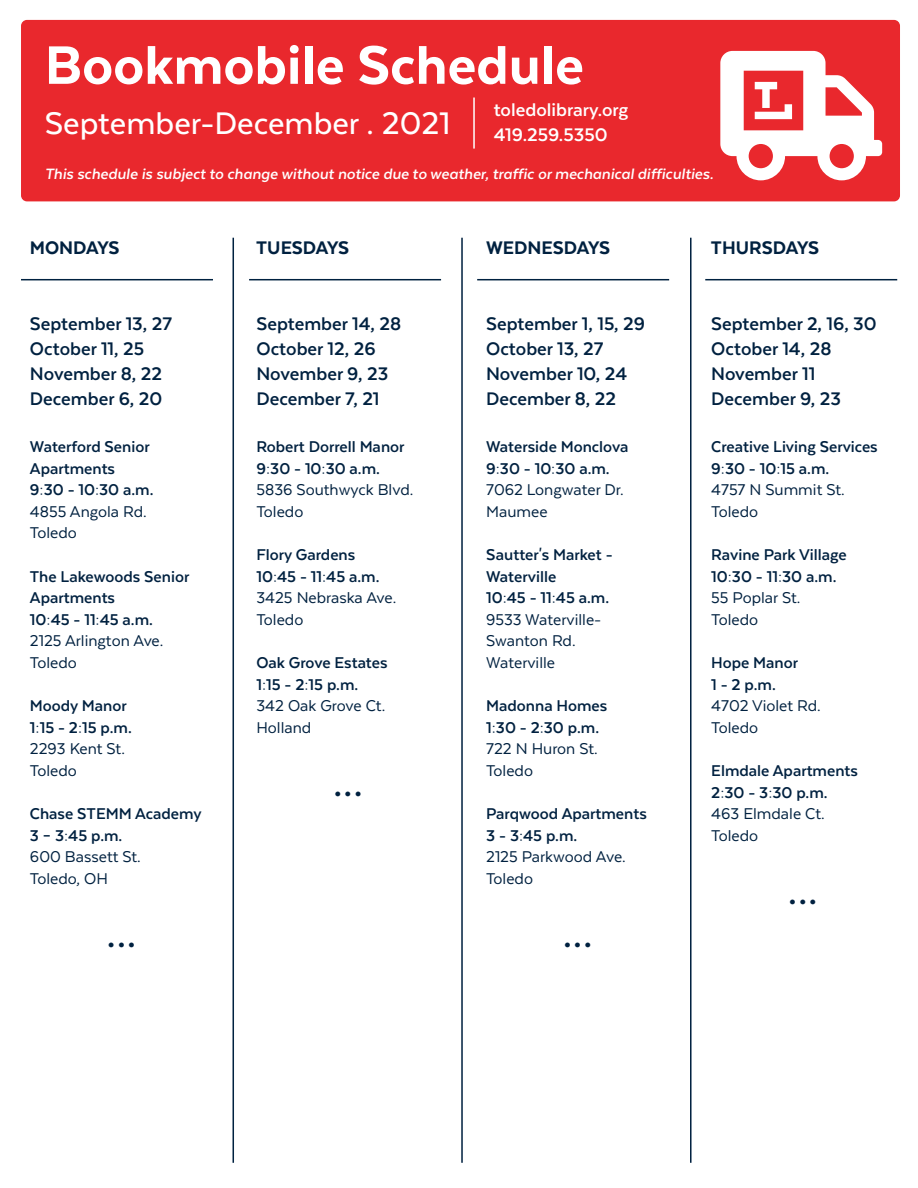
<style>
.page{position:relative;width:918px;height:1188px;background:#fff}
.page>*{position:absolute;margin:0;border:0;box-sizing:border-box;transform-origin:0 0}
.t1{font:800 62.4px "Texta";color:#fff}
.t2{font:500 36px "Texta";color:#fff}
.t3{font:800 34.5px "Texta";color:#002140}
.t4{font:700 21px/25.2px "Texta";color:#002140}
.t5{font:800 21px "Texta";color:#002140}
.t6{font:700 21px/25.2px "Texta";color:#fff}
.t7{font:700 18px/21.6px "Texta";color:#002140}
.t8{font:18px/21.6px "Texta";color:#002140}
.t9{font:italic 700 17.25px "Texta";color:#fff}
</style>
<div class="page">
<hr style="left:233px;top:238px;width:1px;height:925px;background:#002140">
<hr style="left:461px;top:238px;width:2px;height:925px;background:#002140">
<hr style="left:690px;top:238px;width:2px;height:925px;background:#002140">
<div style="left:21px;top:20px;width:879px;height:181px;background:#e9282d;border-radius:6px"></div>
<svg style="left:720px;top:51px;width:162px;height:129px"></svg>
<hr style="left:473px;top:98px;width:2px;height:51px;background:#fff">
<hr style="left:21px;top:279px;width:192px;height:1px;background:#002140">
<hr style="left:249px;top:279px;width:192px;height:1px;background:#002140">
<hr style="left:477px;top:279px;width:192px;height:1px;background:#002140">
<hr style="left:705px;top:279px;width:192px;height:1px;background:#002140">
<h1 class="t1" style="left:45px;top:33px;width:541px">Bookmobile Schedule</h1>
<h2 class="t2" style="left:45px;top:105px;width:407px">September-December . 2021</h2>
<p class="t9" style="left:45px;top:165px;width:670px">This schedule is subject to change without notice due to weather, traffic or mechanical difficulties.</p>
<p class="t6" style="left:494px;top:97px;width:136px">toledolibrary.org<br>419.259.5350</p>
<p class="t5" style="left:30px;top:237px;width:91px">MONDAYS</p>
<p class="t5" style="left:256px;top:237px;width:95px">TUESDAYS</p>
<p class="t5" style="left:486px;top:237px;width:126px">WEDNESDAYS</p>
<p class="t5" style="left:711px;top:237px;width:110px">THURSDAYS</p>
<p class="t4" style="left:30px;top:310px;width:143px">September 13, 27<br>October 11, 25<br>November 8, 22<br>December 6, 20</p>
<p class="t7" style="left:30px;top:436px;width:125px">Waterford Senior<br>Apartments<br>9:30 - 10:30 a.m.</p>
<p class="t8" style="left:30px;top:500px;width:118px">4855 Angola Rd.<br>Toledo</p>
<p class="t7" style="left:30px;top:565px;width:161px">The Lakewoods Senior<br>Apartments<br>10:45 - 11:45 a.m.</p>
<p class="t8" style="left:30px;top:630px;width:135px">2125 Arlington Ave.<br>Toledo</p>
<p class="t7" style="left:30px;top:695px;width:103px">Moody Manor<br>1:15 - 2:15 p.m.</p>
<p class="t8" style="left:30px;top:738px;width:96px">2293 Kent St.<br>Toledo</p>
<p class="t7" style="left:30px;top:803px;width:173px">Chase STEMM Academy<br>3 – 3:45 p.m.</p>
<p class="t8" style="left:30px;top:846px;width:112px">600 Bassett St.<br>Toledo, OH</p>
<h3 class="t3" style="left:108px;top:919px;width:29px">...</h3>
<p class="t4" style="left:257px;top:310px;width:146px">September 14, 28<br>October 12, 26<br>November 9, 23<br>December 7, 21</p>
<p class="t7" style="left:256px;top:436px;width:150px">Robert Dorrell Manor<br>9:30 - 10:30 a.m.</p>
<p class="t8" style="left:256px;top:479px;width:158px">5836 Southwyck Blvd.<br>Toledo</p>
<p class="t7" style="left:256px;top:544px;width:125px">Flory Gardens<br>10:45 - 11:45 a.m.</p>
<p class="t8" style="left:256px;top:587px;width:141px">3425 Nebraska Ave.<br>Toledo</p>
<p class="t7" style="left:256px;top:652px;width:133px">Oak Grove Estates<br>1:15 - 2:15 p.m.</p>
<p class="t8" style="left:256px;top:695px;width:130px">342 Oak Grove Ct.<br>Holland</p>
<h3 class="t3" style="left:334px;top:767px;width:29px">...</h3>
<p class="t4" style="left:486px;top:310px;width:160px">September 1, 15, 29<br>October 13, 27<br>November 10, 24<br>December 8, 22</p>
<p class="t7" style="left:486px;top:436px;width:144px">Waterside Monclova<br>9:30 - 10:30 a.m.</p>
<p class="t8" style="left:486px;top:479px;width:139px">7062 Longwater Dr.<br>Maumee</p>
<p class="t7" style="left:486px;top:544px;width:128px">Sautter's Market -<br>Waterville<br>10:45 - 11:45 a.m.</p>
<p class="t8" style="left:486px;top:608px;width:117px">9533 Waterville-<br>Swanton Rd.<br>Waterville</p>
<p class="t7" style="left:486px;top:695px;width:123px">Madonna Homes<br>1:30 - 2:30 p.m.</p>
<p class="t8" style="left:486px;top:738px;width:113px">722 N Huron St.<br>Toledo</p>
<p class="t7" style="left:486px;top:803px;width:162px">Parqwood Apartments<br>3 - 3:45 p.m.</p>
<p class="t8" style="left:486px;top:846px;width:141px">2125 Parkwood Ave.<br>Toledo</p>
<h3 class="t3" style="left:564px;top:919px;width:29px">...</h3>
<p class="t4" style="left:711px;top:310px;width:167px">September 2, 16, 30<br>October 14, 28<br>November 11<br>December 9, 23</p>
<p class="t7" style="left:711px;top:436px;width:168px">Creative Living Services<br>9:30 - 10:15 a.m.</p>
<p class="t8" style="left:711px;top:479px;width:135px">4757 N Summit St.<br>Toledo</p>
<p class="t7" style="left:711px;top:544px;width:137px">Ravine Park Village<br>10:30 - 11:30 a.m.</p>
<p class="t8" style="left:711px;top:587px;width:91px">55 Poplar St.<br>Toledo</p>
<p class="t7" style="left:711px;top:652px;width:88px">Hope Manor<br>1 - 2 p.m.</p>
<p class="t8" style="left:711px;top:695px;width:111px">4702 Violet Rd.<br>Toledo</p>
<p class="t7" style="left:711px;top:760px;width:148px">Elmdale Apartments<br>2:30 - 3:30 p.m.</p>
<p class="t8" style="left:711px;top:803px;width:115px">463 Elmdale Ct.<br>Toledo</p>
<h3 class="t3" style="left:789px;top:875px;width:29px">...</h3>
</div>
